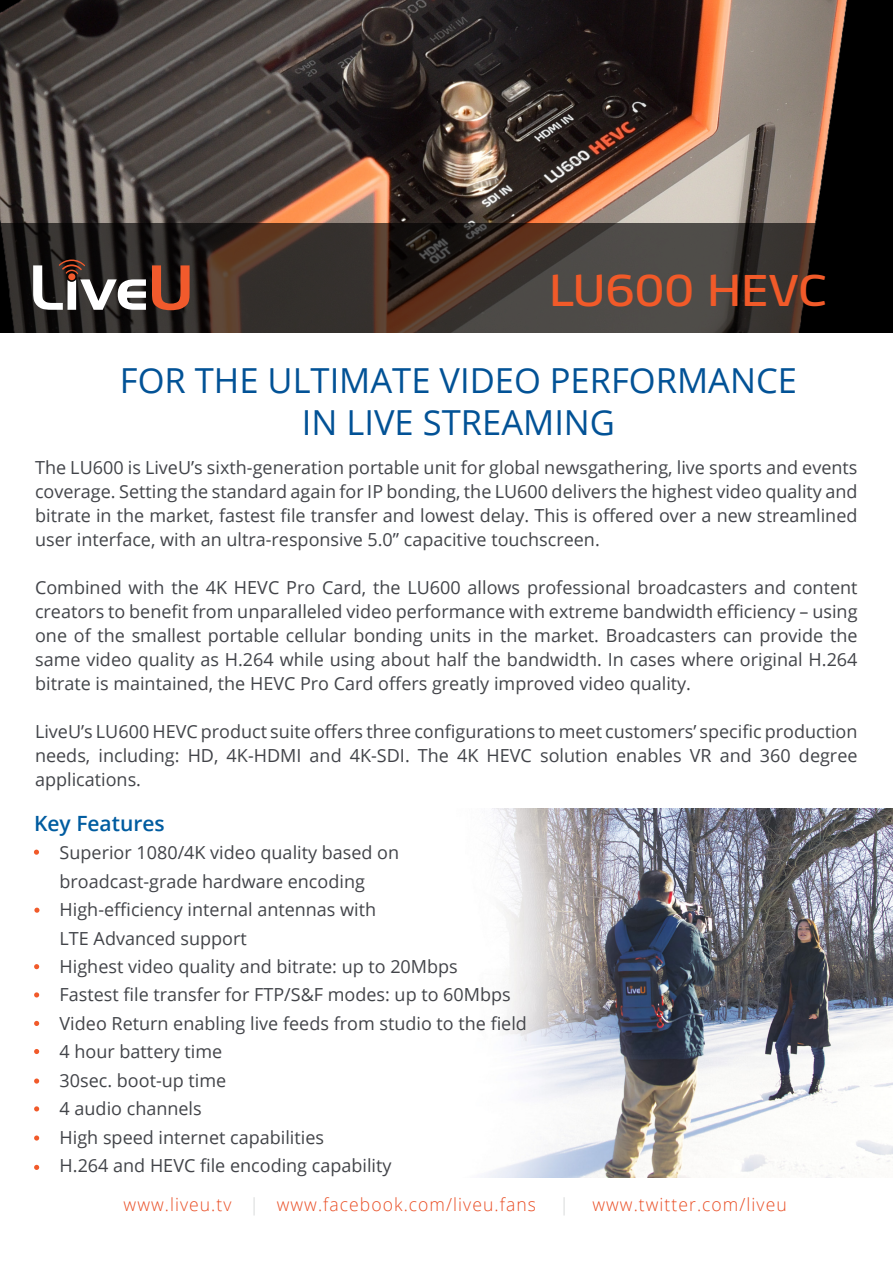
<style>
.page{position:relative;width:893px;height:1263px;background:#fff}
.page>*{position:absolute;margin:0;border:0;box-sizing:border-box;transform-origin:0 0}
.t1{font:42px "Max TF";color:#f15a29}
.t2{font:34.5px/41.4px "Open Sans";color:#025296;text-align:center}
.t3{font:600 21px "Open Sans";color:#005ca0}
.t4{font:18px/28.5px "Open Sans";color:#424449;text-align:justify}
.t5{font:300 18px "Open Sans";letter-spacing:.06em;color:#e94e25}
.t6{font:300 18px "Open Sans";color:#d1d3d4}
</style>
<div class="page">
<img style="left:0;top:0;width:893px;height:223px">
<img style="left:481px;top:808px;width:412px;height:369px">
<svg style="left:0;top:223px;width:893px;height:109px;background:#352d28"></svg>
<svg style="left:152px;top:265px;width:38px;height:45px;background:#8a3b23"></svg>
<svg style="left:33px;top:259px;width:113px;height:51px"></svg>
<svg style="left:34px;top:964px;width:5px;height:5px"></svg>
<svg style="left:34px;top:992px;width:5px;height:5px"></svg>
<svg style="left:34px;top:1049px;width:5px;height:5px"></svg>
<svg style="left:34px;top:1135px;width:5px;height:5px"></svg>
<svg style="left:34px;top:1021px;width:5px;height:5px"></svg>
<svg style="left:34px;top:1078px;width:5px;height:5px"></svg>
<svg style="left:34px;top:1106px;width:5px;height:5px"></svg>
<svg style="left:34px;top:850px;width:5px;height:5px"></svg>
<svg style="left:34px;top:908px;width:6px;height:5px"></svg>
<svg style="left:34px;top:1165px;width:5px;height:5px"></svg>
<h1 class="t1" style="left:549px;top:265px;width:279px">LU600 HEVC</h1>
<h2 class="t2" style="left:120px;top:359px;width:679px">FOR THE ULTIMATE VIDEO PERFORMANCE<br>IN LIVE STREAMING</h2>
<p class="t4" style="left:35px;top:455px;width:824px;line-height:24px">The LU600 is LiveU s’ sixth-generation portable unit for global newsgathering, live sports and events coverage. Setting the standard again for IP bonding, the LU600 delivers the highest video quality and bitrate in the market, fastest file transfer and lowest delay. This is offered over a new streamlined user interface, with an ultra-responsive 5.0” capacitive touchscreen.</p>
<p class="t4" style="left:35px;top:575px;width:824px;line-height:24px">Combined with the K4 HEVC Pro Card, the LU600 allows professional broadcasters and content creators to benefit from unparalleled video performance with extreme bandwidth efficiency – using one of the smallest portable cellular bonding units in the market. Broadcasters can provide the same video quality as H.264 while using about half the bandwidth. In cases where original H.264 bitrate is maintained, the HEVC Pro Card offers greatly improved video quality.</p>
<p class="t4" style="left:35px;top:719px;width:824px;line-height:24px;text-align:right">LiveU s’ LU600 HEVC product suite offers three configurations to meet customers’ specific production degree</p>
<p class="t4" style="left:35px;top:743px;width:107px;line-height:24px">needs, applications.</p>
<p class="t3" style="left:34px;top:808px;width:132px">Key Features</p>
<p class="t4" style="left:60px;top:838px;width:469px;text-align:left">Superior 1080/4K video quality based on broadcast-grade hardware encoding<br>High-efficiency internal antennas with<br>LTE Advanced support<br>Highest video quality and bitrate: up to 20Mbps<br>Fastest file transfer for FTP &amp;S / F modes: up to 60Mbps Video Return enabling live feeds from studio to the field 4 hour battery time<br>30sec. boot-up time<br>4 audio channels<br>High speed internet capabilities<br>H.264 and HEVC file encoding capability</p>
<p class="t4" style="left:98px;top:741px;width:83px">including:</p>
<p class="t4" style="left:310px;top:741px;width:34px">and</p>
<p class="t4" style="left:418px;top:741px;width:33px">The</p>
<p class="t4" style="left:540px;top:741px;width:69px">solution</p>
<p class="t4" style="left:616px;top:741px;width:67px">enables</p>
<p class="t4" style="left:720px;top:741px;width:34px">and</p>
<p class="t4" style="left:760px;top:741px;width:32px">360</p>
<p class="t4" style="left:350px;top:741px;width:61px">K4 -SDI.</p>
<p class="t4" style="left:487px;top:741px;width:47px">HEVC</p>
<p class="t4" style="left:188px;top:741px;width:115px">HD K4, -HDMI</p>
<p class="t4" style="left:457px;top:741px;width:23px">K4</p>
<p class="t4" style="left:690px;top:741px;width:23px">VR</p>
<p class="t5" style="left:124px;top:1192px;width:109px">www.liveu.tv</p>
<p class="t6" style="left:249px;top:1192px;width:11px">|</p>
<p class="t5" style="left:277px;top:1192px;width:261px">www.facebook.com/liveu.fans</p>
<p class="t6" style="left:559px;top:1192px;width:11px">|</p>
<p class="t5" style="left:592px;top:1192px;width:196px">www.twitter.com/liveu</p>
</div>
